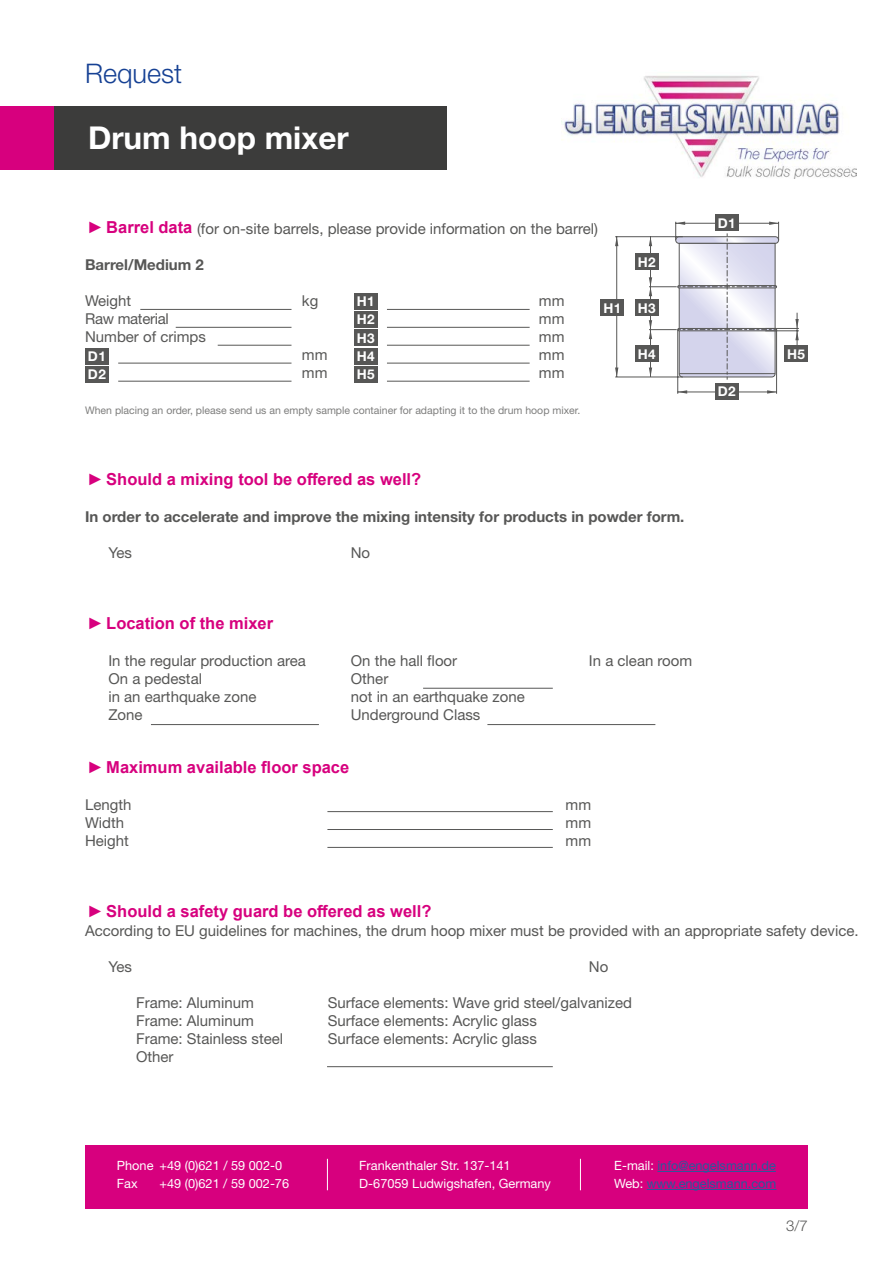
<style>
.page{position:relative;width:893px;height:1263px;background:#fff}
.page>*{position:absolute;margin:0;border:0;box-sizing:border-box;transform-origin:0 0}
.t1{font:700 31.5px "Helvetica Neue LT Std";color:#fff}
.t2{font:300 27px "Helvetica Neue LT Std";color:#164194}
.t3{font:700 16.5px "Arial";color:#d7007e}
.t4{font:15px/18px "Helvetica Neue LT Std";color:#575756}
.t5{font:700 15px "Helvetica Neue LT Std";color:#575756}
.t6{font:300 15px "Helvetica Neue LT Std";color:#575756}
.t7{font:700 13.5px "Helvetica Neue LT Std";letter-spacing:.03em;color:#fff}
.t8{font:12.75px/18px "Helvetica Neue LT Std";color:#fff}
.t9{font:12.75px/18px "Helvetica Neue LT Std";color:#275b9b}
.t10{font:10.5px "Helvetica Neue LT Std";color:#7e7e7d}
.s1{font-family:"Arial";font-weight:700;font-size:16.5px;color:#d7007e}
.s2{color:#fff}
</style>
<div class="page">
<div style="left:54px;top:106px;width:392px;height:64px;background:#3c3c3b"></div>
<div style="left:0;top:106px;width:54px;height:64px;background:#d7007e"></div>
<div style="left:85px;top:1145px;width:723px;height:64px;background:#d7007e"></div>
<hr style="left:327px;top:1159px;width:1px;height:31px;background:#fff">
<hr style="left:580px;top:1159px;width:1px;height:31px;background:#fff">
<hr style="left:657px;top:1171px;width:119px;height:1px;background:#275b9b">
<hr style="left:647px;top:1189px;width:129px;height:1px;background:#275b9b">
<img style="left:561px;top:75px;width:296px;height:104px">
<hr style="left:140px;top:309px;width:151px;height:1px;background:#575756">
<hr style="left:176px;top:327px;width:115px;height:1px;background:#575756">
<hr style="left:218px;top:345px;width:73px;height:1px;background:#575756">
<hr style="left:118px;top:363px;width:173px;height:1px;background:#575756">
<hr style="left:118px;top:381px;width:173px;height:1px;background:#575756">
<hr style="left:387px;top:309px;width:143px;height:1px;background:#575756">
<hr style="left:387px;top:327px;width:143px;height:1px;background:#575756">
<hr style="left:387px;top:345px;width:143px;height:1px;background:#575756">
<hr style="left:387px;top:363px;width:143px;height:1px;background:#575756">
<hr style="left:387px;top:381px;width:143px;height:1px;background:#575756">
<div style="left:354px;top:311px;width:24px;height:16px;background:#575756"></div>
<div style="left:354px;top:293px;width:24px;height:16px;background:#575756"></div>
<div style="left:354px;top:348px;width:24px;height:16px;background:#575756"></div>
<div style="left:354px;top:330px;width:24px;height:16px;background:#575756"></div>
<div style="left:354px;top:366px;width:24px;height:16px;background:#575756"></div>
<div style="left:85px;top:366px;width:24px;height:16px;background:#575756"></div>
<div style="left:85px;top:348px;width:24px;height:16px;background:#575756"></div>
<hr style="left:423px;top:688px;width:130px;height:1px;background:#575756">
<hr style="left:327px;top:811px;width:226px;height:1px;background:#575756">
<hr style="left:327px;top:829px;width:226px;height:1px;background:#575756">
<hr style="left:327px;top:847px;width:226px;height:1px;background:#575756">
<hr style="left:327px;top:1066px;width:226px;height:1px;background:#575756">
<hr style="left:615px;top:236px;width:68px;height:1px;background:#575756">
<hr style="left:615px;top:377px;width:68px;height:1px;background:#575756">
<hr style="left:765px;top:328px;width:34px;height:1px;background:#575756">
<hr style="left:765px;top:331px;width:34px;height:1px;background:#575756">
<hr style="left:677px;top:330px;width:1px;height:64px;background:#575756">
<hr style="left:776px;top:330px;width:1px;height:64px;background:#575756">
<hr style="left:678px;top:392px;width:99px;height:1px;background:#575756">
<hr style="left:616px;top:237px;width:1px;height:140px;background:#575756">
<hr style="left:797px;top:313px;width:1px;height:43px;background:#575756">
<svg style="left:678px;top:390px;width:9px;height:4px"></svg>
<svg style="left:767px;top:390px;width:10px;height:4px"></svg>
<svg style="left:615px;top:367px;width:3px;height:10px"></svg>
<svg style="left:615px;top:237px;width:3px;height:9px"></svg>
<svg style="left:649px;top:222px;width:130px;height:158px"></svg>
<svg style="left:795px;top:319px;width:4px;height:21px"></svg>
<div style="left:715px;top:383px;width:24px;height:16px;background:#575756"></div>
<div style="left:715px;top:215px;width:24px;height:16px;background:#575756"></div>
<div style="left:635px;top:254px;width:24px;height:16px;background:#575756"></div>
<div style="left:600px;top:300px;width:24px;height:16px;background:#575756"></div>
<div style="left:635px;top:346px;width:24px;height:16px;background:#575756"></div>
<div style="left:635px;top:300px;width:24px;height:16px;background:#575756"></div>
<div style="left:784px;top:346px;width:24px;height:16px;background:#575756"></div>
<hr style="left:151px;top:724px;width:168px;height:1px;background:#575756">
<hr style="left:487px;top:724px;width:168px;height:1px;background:#575756">
<h2 class="t2" style="left:85px;top:57px;width:99px">Request</h2>
<h1 class="t1" style="left:88px;top:119px;width:262px">Drum hoop mixer</h1>
<p class="t4" style="left:87px;top:219px;width:512px"><span class="s1">► Barrel data</span> (for on-site barrels, please provide information on the barrel)</p>
<p class="t5" style="left:85px;top:255px;width:120px">Barrel/Medium 2</p>
<p class="t4" style="left:85px;top:291px;width:122px">Weight<br>Raw material<br>Number of crimps</p>
<p class="t4" style="left:302px;top:291px;width:18px">kg</p>
<p class="t7" style="left:357px;top:293px;width:19px">H1</p>
<p class="t7" style="left:357px;top:311px;width:19px">H2</p>
<p class="t7" style="left:357px;top:329px;width:19px">H3</p>
<p class="t7" style="left:88px;top:348px;width:19px">D1</p>
<p class="t7" style="left:357px;top:348px;width:19px">H4</p>
<p class="t4" style="left:302px;top:345px;width:27px">mm mm</p>
<p class="t7" style="left:88px;top:366px;width:19px">D2</p>
<p class="t7" style="left:357px;top:366px;width:19px">H5</p>
<p class="t4" style="left:539px;top:291px;width:27px">mm</p>
<p class="t4" style="left:539px;top:309px;width:27px">mm mm</p>
<p class="t4" style="left:539px;top:345px;width:27px">mm mm</p>
<p class="t10" style="left:85px;top:404px;width:497px">When placing an order, please send us an empty sample container for adapting it to the drum hoop mixer.</p>
<p class="t7" style="left:603px;top:299px;width:19px">H1</p>
<p class="t7" style="left:638px;top:254px;width:19px">H2</p>
<p class="t7" style="left:638px;top:299px;width:19px">H3</p>
<p class="t7" style="left:638px;top:345px;width:19px">H4</p>
<p class="t3" style="left:87px;top:467px;width:336px">► Should a mixing tool be offered as well?</p>
<p class="t5" style="left:85px;top:507px;width:601px">In order to accelerate and improve the mixing intensity for products in powder form.</p>
<p class="t4" style="left:108px;top:543px;width:25px">Yes</p>
<p class="t4" style="left:351px;top:543px;width:21px">No</p>
<p class="t3" style="left:87px;top:611px;width:188px">► Location of the mixer</p>
<p class="t4" style="left:108px;top:651px;width:199px">In the regular production area<br>On a pedestal</p>
<p class="t4" style="left:351px;top:651px;width:108px">On the hall floor<br>Other</p>
<p class="t4" style="left:589px;top:651px;width:105px">In a clean room</p>
<p class="t4" style="left:108px;top:687px;width:150px">in an earthquake zone<br>Zone</p>
<p class="t4" style="left:351px;top:687px;width:175px">not in an earthquake zone<br>Underground Class</p>
<p class="t3" style="left:87px;top:755px;width:264px">► Maximum available floor space</p>
<p class="t4" style="left:85px;top:795px;width:48px">Length<br>Width<br>Height</p>
<p class="t3" style="left:87px;top:899px;width:346px">► Should a safety guard be offered as well?</p>
<p class="t4" style="left:566px;top:795px;width:27px;text-align:justify">mm mm mm</p>
<p class="t7" style="left:718px;top:214px;width:19px">D1</p>
<p class="t7" style="left:718px;top:383px;width:19px">D2</p>
<p class="t7" style="left:787px;top:345px;width:19px">H5</p>
<p class="t4" style="left:85px;top:921px;width:775px">According to EU guidelines for machines, the drum hoop mixer must be provided with an appropriate safety device.</p>
<p class="t4" style="left:108px;top:957px;width:25px">Yes</p>
<p class="t4" style="left:589px;top:957px;width:21px">No</p>
<p class="t4" style="left:136px;top:993px;width:149px">Frame: Aluminum<br>Frame: Aluminum<br>Frame: Stainless steel<br>Other</p>
<p class="t4" style="left:328px;top:993px;width:306px">Surface elements: Wave grid steel/galvanized<br>Surface elements: Acrylic glass<br>Surface elements: Acrylic glass</p>
<p class="t8" style="left:117px;top:1156px;width:167px">Phone +49 (0)621 / 59 002-0<br>Fax</p>
<p class="t8" style="left:159px;top:1174px;width:131px">+49 (0)621 / 59 002-76</p>
<p class="t8" style="left:359px;top:1156px;width:193px">Frankenthaler Str. 137-141<br>D-67059 Ludwigshafen, Germany</p>
<p class="t9" style="left:614px;top:1156px;width:164px"><span class="s2">E-mail:</span> info@engelsmann.de<br><span class="s2">Web:</span> www.engelsmann.com</p>
<p class="t6" style="left:786px;top:1217px;width:23px">3/7</p>
</div>
